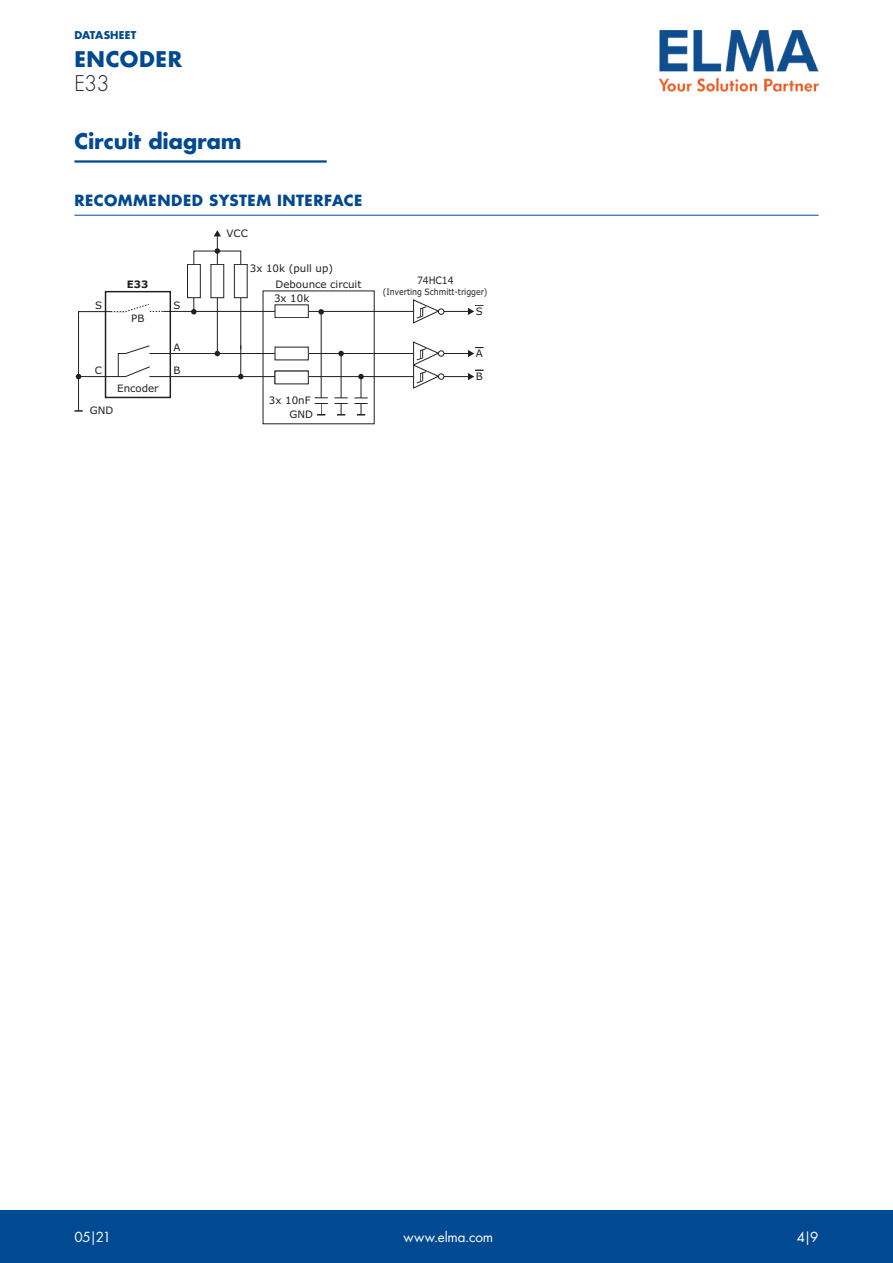
<style>
.page{position:relative;width:893px;height:1263px;background:#fff}
.page>*{position:absolute;margin:0;border:0;box-sizing:border-box;transform-origin:0 0}
.t1{font:700 21px "Futura Std";letter-spacing:-.005em;color:#014990}
.t2{font:700 21px "Futura Std";letter-spacing:.03em;color:#014990}
.t3{font:300 21px "Futura Std";color:#231f20}
.t4{font:700 15px "Futura Std";letter-spacing:.03em;color:#014990}
.t5{font:13.5px "Futura Std";letter-spacing:-.01em;color:#fff}
.t6{font:700 10.5px "Futura Std";letter-spacing:.015em;color:#014990}
.t7{font:10.2px/14.2px "Verdana";color:#231f20;text-align:right}
.t8{font:10.2px "Verdana";color:#231f20;scale:.9 1}
.t9{font:700 10.2px "Verdana";color:#231f20}
.t10{font:8.85px "Verdana";letter-spacing:-.005em;color:#231f20;scale:.89 1}
</style>
<div class="page">
<img style="left:659px;top:30px;width:160px;height:62px">
<div style="left:0;top:1210px;width:893px;height:53px;background:#014990"></div>
<svg style="left:74px;top:230px;width:409px;height:185px"></svg>
<hr style="left:74px;top:160px;width:253px;height:3px;background:#014990">
<hr style="left:74px;top:215px;width:745px;height:1px;background:#014990">
<p class="t6" style="left:74px;top:30px;width:63px">DATASHEET</p>
<h1 class="t2" style="left:74px;top:49px;width:109px">ENCODER</h1>
<h1 class="t3" style="left:74px;top:73px;width:37px">E33</h1>
<h1 class="t1" style="left:74px;top:131px;width:169px">Circuit diagram</h1>
<h2 class="t4" style="left:74px;top:194px;width:290px">RECOMMENDED SYSTEM INTERFACE</h2>
<p class="t7" style="left:95px;top:299px;width:9px">S</p>
<p class="t9" style="left:127px;top:279px;width:23px">E33</p>
<p class="t7" style="left:131px;top:312px;width:15px">PB</p>
<p class="t7" style="left:95px;top:364px;width:9px">C</p>
<p class="t7" style="left:90px;top:404px;width:25px">GND</p>
<p class="t7" style="left:117px;top:382px;width:43px">Encoder</p>
<p class="t7" style="left:174px;top:299px;width:9px">S</p>
<p class="t7" style="left:174px;top:341px;width:9px">A</p>
<p class="t7" style="left:174px;top:364px;width:9px">B</p>
<p class="t7" style="left:227px;top:227px;width:23px">VCC</p>
<p class="t7" style="left:250px;top:262px;width:85px">3x 10k (pull up)</p>
<p class="t7" style="left:274px;top:292px;width:37px">3x 10k</p>
<p class="t7" style="left:276px;top:278px;width:87px">Debounce circuit</p>
<p class="t7" style="left:269px;top:394px;width:46px">3x 10nF<br>GND</p>
<p class="t8" style="left:417px;top:277px;width:42px">74HC14</p>
<p class="t10" style="left:383px;top:288px;width:119px">(Inverting Schmitt-trigger)</p>
<p class="t7" style="left:476px;top:305px;width:9px">S</p>
<p class="t7" style="left:476px;top:347px;width:9px">A</p>
<p class="t7" style="left:476px;top:370px;width:9px">B</p>
<h3 class="t5" style="left:74px;top:1230px;width:38px">05|21</h3>
<h3 class="t5" style="left:404px;top:1230px;width:91px">www.elma.com</h3>
<h3 class="t5" style="left:797px;top:1230px;width:23px">4|9</h3>
</div>
